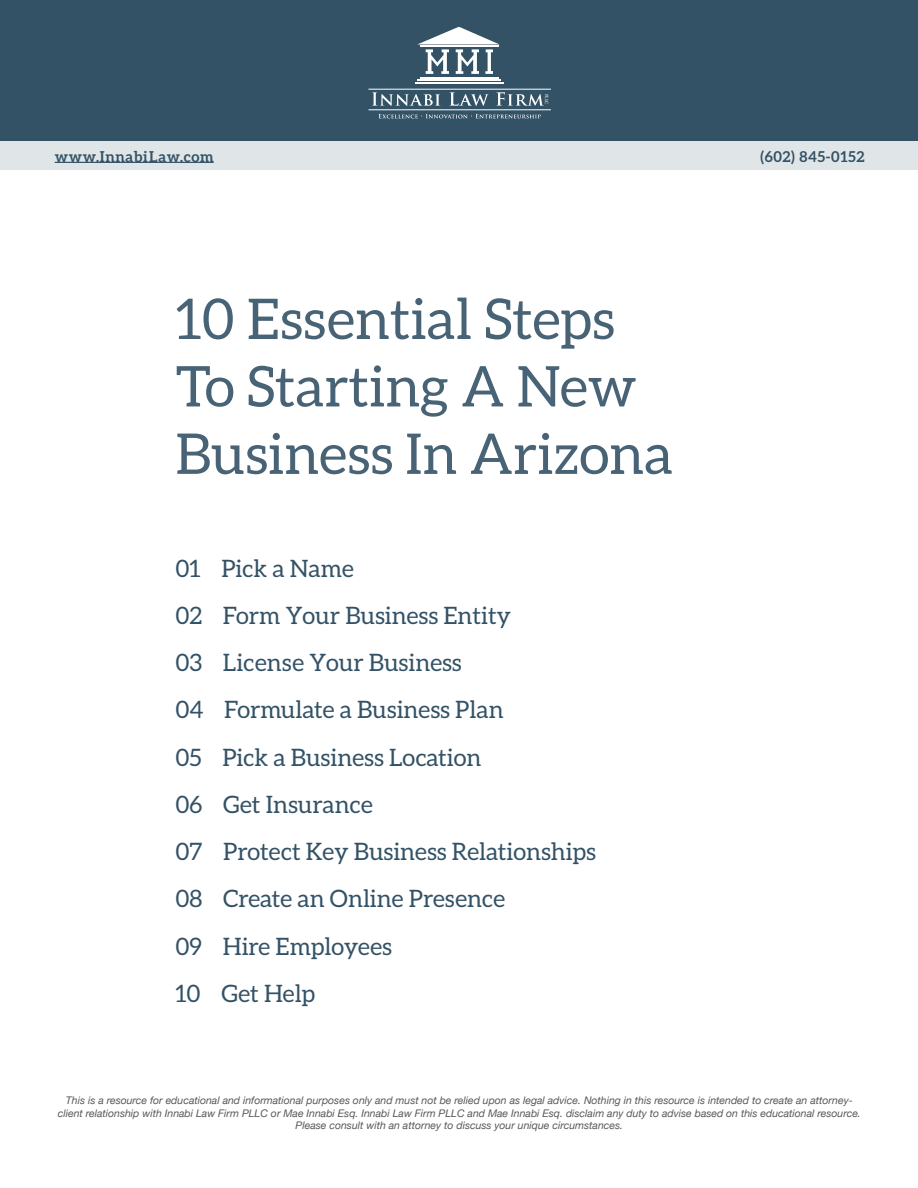
<style>
.page{position:relative;width:918px;height:1188px;background:#fff}
.page>*{position:absolute;margin:0;border:0;box-sizing:border-box;transform-origin:0 0}
.t1{font:56.25px/67.5px "Aleo";color:#335266}
.t2{font:24px "Aleo";color:#335266}
.t3{font:700 15px "Aleo";letter-spacing:.04em;color:#335266}
.t4{font:italic 10.5px/12.6px "Helvetica Neue";color:#57585a;text-align:center}
.t5{font:700 4.05px "Trajan Pro";color:#fff}
</style>
<div class="page">
<div style="left:0;top:0;width:918px;height:142px;background:#335266"></div>
<hr style="left:417px;top:79px;width:84px;height:2px;background:#fff">
<hr style="left:415px;top:82px;width:88px;height:2px;background:#fff">
<hr style="left:420px;top:77px;width:78px;height:1px;background:#fff">
<svg style="left:417px;top:27px;width:83px;height:47px"></svg>
<svg style="left:379px;top:114px;width:162px;height:4px"></svg>
<svg style="left:372px;top:92px;width:68px;height:14px"></svg>
<svg style="left:449px;top:92px;width:40px;height:14px"></svg>
<svg style="left:496px;top:92px;width:48px;height:14px"></svg>
<hr style="left:369px;top:89px;width:182px;height:1px;background:#fff">
<hr style="left:369px;top:110px;width:182px;height:1px;background:#fff">
<div style="left:0;top:142px;width:918px;height:28px;background:#e0e5e8"></div>
<hr style="left:55px;top:162px;width:159px;height:1px;background:#335266">
<p class="t5" style="left:549px;top:94px;width:12px;rotate:90deg">PLLC</p>
<h3 class="t3" style="left:55px;top:148px;width:160px">www.InnabiLaw.com</h3>
<h3 class="t3" style="left:760px;top:148px;width:106px">(602) 845-0152</h3>
<h1 class="t1" style="left:175px;top:285px;width:499px">10 Essential Steps<br>To Starting A New<br>Business In Arizona</h1>
<p class="t2" style="left:175px;top:555px;width:180px">01 Pick a Name</p>
<p class="t2" style="left:175px;top:602px;width:337px">02 Form Your Business Entity</p>
<p class="t2" style="left:175px;top:649px;width:288px">03 License Your Business</p>
<p class="t2" style="left:175px;top:696px;width:330px">04 Formulate a Business Plan</p>
<p class="t2" style="left:175px;top:744px;width:307px">05 Pick a Business Location</p>
<p class="t2" style="left:175px;top:791px;width:199px">06 Get Insurance</p>
<p class="t2" style="left:175px;top:838px;width:422px">07 Protect Key Business Relationships</p>
<p class="t2" style="left:175px;top:885px;width:331px">08 Create an Online Presence</p>
<p class="t2" style="left:175px;top:933px;width:218px">09 Hire Employees</p>
<p class="t2" style="left:175px;top:980px;width:141px">10 Get Help</p>
<p class="t4" style="left:58px;top:1095px;width:805px">This is a resource for educational and informational purposes only and must not be relied upon as legal advice. Nothing in this resource is intended to create an attorney&shy;client relationship with Innabi Law Firm PLLC or Mae Innabi Esq. Innabi Law Firm PLLC and Mae Innabi Esq. disclaim any duty to advise based on this educational resource.<br>Please consult with an attorney to discuss your unique circumstances.</p>
</div>
